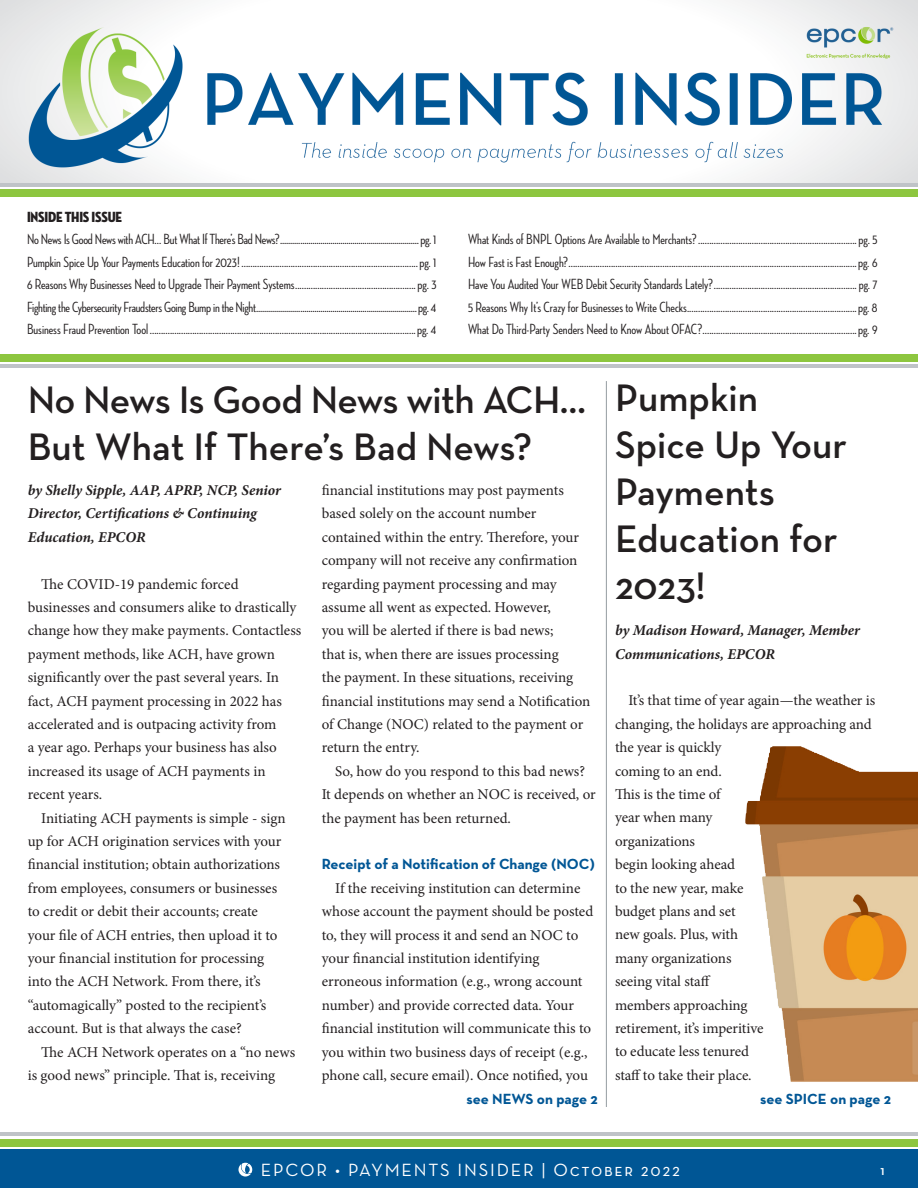
<style>
.page{position:relative;width:918px;height:1188px;background:#fff}
.page>*{position:absolute;margin:0;border:0;box-sizing:border-box;transform-origin:0 0}
.t1{font:600 39px/46.8px "Neutraface Text";letter-spacing:-.005em;color:#231f20}
.t2{font:18px "Neutraface Text";letter-spacing:.1em;color:#fff}
.t3{font:15px/23.4px "Minion Pro";letter-spacing:-.005em;color:#231f20}
.t4{font:500 15px/22.5px "Neutraface Condensed";color:#231f20;text-align:justify}
.t5{font:italic 700 15px/23.4px "Minion Pro";letter-spacing:-.005em;color:#231f20}
.see_page_X{font:700 15px "Neutraface Text";color:#005695}
.TOC_h2{font:15px "Neutraface Condensed Titling";letter-spacing:-.015em;color:#231f20}
.t6{font:600 13.5px "Neutraface Text";color:#fff}
</style>
<div class="page">
<img style="left:0;top:0;width:918px;height:184px">
<hr style="left:0;top:184px;width:918px;height:3px;background:#bfc3c7">
<hr style="left:0;top:364px;width:918px;height:3px;background:#bfc3c7">
<div style="left:0;top:354px;width:918px;height:8px;background:#8dc63f"></div>
<div style="left:0;top:189px;width:918px;height:8px;background:#8dc63f"></div>
<div style="left:0;top:1149px;width:918px;height:39px;background:#005695"></div>
<hr style="left:0;top:1133px;width:918px;height:3px;background:#bfc3c7">
<div style="left:0;top:1139px;width:918px;height:7px;background:#8dc63f"></div>
<svg style="left:238px;top:1163px;width:14px;height:14px"></svg>
<hr style="left:606px;top:381px;width:1px;height:726px;background:#949ca1">
<img style="left:745px;top:746px;width:173px;height:336px">
<h2 class="TOC_h2" style="left:27px;top:208px;width:97px">INSIDE THIS ISSUE</h2>
<p class="t4" style="left:27px;top:228px;width:411px">No News Is Good News with ACH… But What If There’s Bad News? .....................................................................pg. 1<br>Pumpkin Spice Up Your Payments Education for 2023! ...............................................................................pg. 1<br>6 Reasons Why Businesses Need to Upgrade Their Payment Systems ......................................................pg. 3<br>Fighting the Cybersecurity Fraudsters Going Bump in the Night ................................................................................pg. 4<br>Business Fraud Prevention Tool .......................................................................................................................pg. 4</p>
<p class="t4" style="left:468px;top:228px;width:411px">What Kinds of BNPL Options Are Available to Merchants? .......................................................................pg. 5<br>How Fast is Fast Enough?.................................................................................................................................pg. 6<br>Have You Audited Your WEB Debit Security Standards Lately? ................................................................pg. 7<br>5 Reasons Why It’s Crazy for Businesses to Write Checks ............................................................................pg. 8<br>What Do Third-Party Senders Need to Know About OFAC? .....................................................................pg. 9</p>
<h1 class="t1" style="left:28px;top:376px;width:560px">No News Is Good News with ACH…<br>But What If There’s Bad News?</h1>
<p class="t5" style="left:28px;top:478px;width:255px">by Shelly Sipple, AAP, APRP, NCP, Senior<br>Director, Certifications &amp; Continuing<br>Education, EPCOR</p>
<p class="t3" style="left:41px;top:572px;width:199px">The COVID-19 pandemic forced</p>
<p class="t3" style="left:28px;top:596px;width:270px">businesses and consumers alike to drastically</p>
<p class="t3" style="left:28px;top:619px;width:275px">change how they make payments. Contactless</p>
<p class="t3" style="left:28px;top:642px;width:249px">payment methods, like ACH, have grown</p>
<p class="t3" style="left:28px;top:666px;width:253px">significantly over the past several years. In</p>
<p class="t3" style="left:28px;top:689px;width:256px">fact, ACH payment processing in 2022 has</p>
<p class="t3" style="left:28px;top:713px;width:250px">accelerated and is outpacing activity from</p>
<p class="t3" style="left:28px;top:736px;width:251px">a year ago. Perhaps your business has also</p>
<p class="t3" style="left:28px;top:759px;width:239px">increased its usage of ACH payments in</p>
<p class="t3" style="left:28px;top:783px;width:76px">recent years.</p>
<p class="t3" style="left:41px;top:806px;width:246px">Initiating ACH payments is simple - sign</p>
<p class="t3" style="left:28px;top:830px;width:255px">up for ACH origination services with your</p>
<p class="t3" style="left:28px;top:853px;width:254px">financial institution; obtain authorizations</p>
<p class="t3" style="left:28px;top:876px;width:251px">from employees, consumers or businesses</p>
<p class="t3" style="left:28px;top:900px;width:232px">to credit or debit their accounts; create</p>
<p class="t3" style="left:28px;top:923px;width:251px">your file of ACH entries, then upload it to</p>
<p class="t3" style="left:28px;top:947px;width:238px">your financial institution for processing</p>
<p class="t3" style="left:28px;top:970px;width:234px">into the ACH Network. From there, it’s</p>
<p class="t3" style="left:28px;top:993px;width:240px">“automagically” posted to the recipient’s</p>
<p class="t3" style="left:28px;top:1017px;width:216px">account. But is that always the case?</p>
<p class="t3" style="left:41px;top:1040px;width:256px">The ACH Network operates on a “no news</p>
<p class="t3" style="left:28px;top:1064px;width:249px">is good news” principle. That is, receiving</p>
<p class="t3" style="left:322px;top:479px;width:244px">financial institutions may post payments</p>
<p class="t3" style="left:322px;top:502px;width:216px">based solely on the account number</p>
<p class="t3" style="left:322px;top:525px;width:259px">contained within the entry. Therefore, your</p>
<p class="t3" style="left:322px;top:549px;width:257px">company will not receive any confirmation</p>
<p class="t3" style="left:322px;top:572px;width:237px">regarding payment processing and may</p>
<p class="t3" style="left:322px;top:596px;width:231px">assume all went as expected. However,</p>
<p class="t3" style="left:322px;top:619px;width:233px">you will be alerted if there is bad news;</p>
<p class="t3" style="left:322px;top:642px;width:238px">that is, when there are issues processing</p>
<p class="t3" style="left:322px;top:666px;width:253px">the payment. In these situations, receiving</p>
<p class="t3" style="left:322px;top:689px;width:270px">financial institutions may send a Notification</p>
<p class="t3" style="left:322px;top:713px;width:263px">of Change (NOC) related to the payment or</p>
<p class="t3" style="left:322px;top:736px;width:99px">return the entry.</p>
<p class="t3" style="left:335px;top:759px;width:251px">So, how do you respond to this bad news?</p>
<p class="t3" style="left:322px;top:783px;width:276px">It depends on whether an NOC is received, or</p>
<p class="t3" style="left:322px;top:806px;width:191px">the payment has been returned.</p>
<p class="see_page_X" style="left:322px;top:855px;width:275px">Receipt of a Notification of Change (NOC)</p>
<p class="t3" style="left:335px;top:876px;width:247px">If the receiving institution can determine</p>
<p class="t3" style="left:322px;top:900px;width:273px">whose account the payment should be posted</p>
<p class="t3" style="left:322px;top:923px;width:258px">to, they will process it and send an NOC to</p>
<p class="t3" style="left:322px;top:947px;width:219px">your financial institution identifying</p>
<p class="t3" style="left:322px;top:970px;width:262px">erroneous information (e.g., wrong account</p>
<p class="t3" style="left:322px;top:993px;width:254px">number) and provide corrected data. Your</p>
<p class="t3" style="left:322px;top:1017px;width:271px">financial institution will communicate this to</p>
<p class="t3" style="left:322px;top:1040px;width:267px">you within two business days of receipt (e.g.,</p>
<p class="t3" style="left:322px;top:1064px;width:268px">phone call, secure email). Once notified, you</p>
<p class="see_page_X" style="left:466px;top:1089px;width:133px">see NEWS on page 2</p>
<h1 class="t1" style="left:615px;top:375px;width:234px">Pumpkin<br>Spice Up Your<br>Payments<br>Education for<br>2023!</h1>
<p class="t5" style="left:615px;top:618px;width:246px">by Madison Howard, Manager, Member<br>Communications, EPCOR</p>
<p class="t3" style="left:615px;top:689px;width:262px;text-indent:14px">It’s that time of year again—the weather is changing, the holidays are approaching and the year is quickly<br>coming to an end.<br>This is the time of<br>year when many<br>organizations<br>begin looking ahead<br>to the new year, make<br>budget plans and set<br>new goals. Plus, with<br>many organizations<br>seeing vital staff<br>members approaching<br>retirement, it’s imperitive<br>to educate less tenured<br>staff to take their place.</p>
<p class="see_page_X" style="left:760px;top:1089px;width:132px">see SPICE on page 2</p>
<p class="t2" style="left:261px;top:1158px;width:421px">EPCOR • PAYMENTS INSIDER | October 2022</p>
<p class="t6" style="left:881px;top:1161px;width:6px">1</p>
</div>
